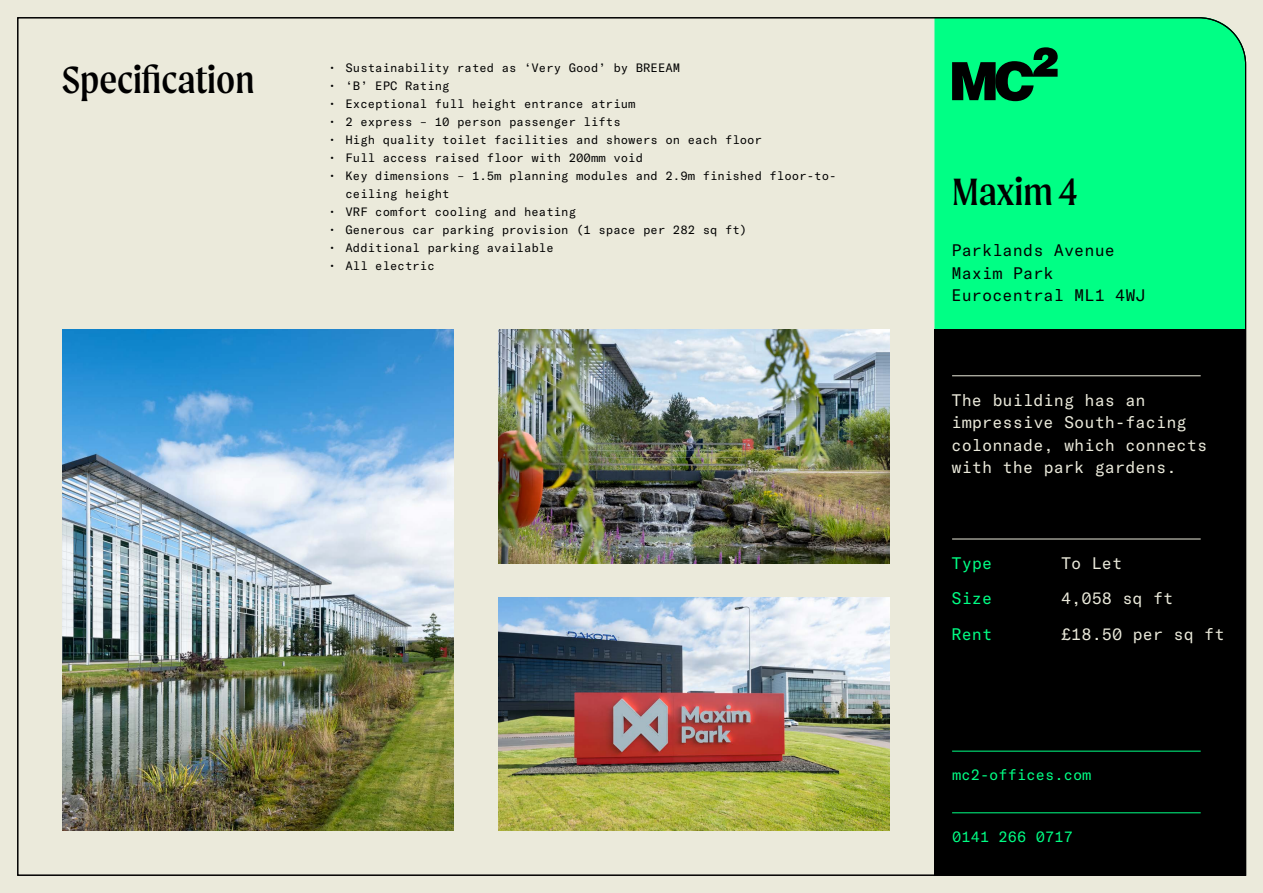
<style>
.page{position:relative;width:1263px;height:893px;background:#ebeadb}
.page>*{position:absolute;margin:0;border:0;box-sizing:border-box;transform-origin:0 0}
.t1{font:40.5px "Moret";color:#000}
.t2{font:16.5px/22.5px "GT America Mono";color:#ebeadb}
.t3{font:16.5px/22.5px "GT America Mono";color:#000}
.t4{font:16.5px "GT America Mono";color:#00ff85}
.t5{font:15px "GT America Mono";color:#00ff85}
.t6{font:12px/18px "GT America Mono";color:#000}
</style>
<div class="page">
<img style="left:17px;top:17px;width:1230px;height:859px">
<hr style="left:952px;top:375px;width:249px;height:1px;background:#ebeadb">
<hr style="left:952px;top:539px;width:249px;height:1px;background:#ebeadb">
<hr style="left:952px;top:751px;width:249px;height:1px;background:#00ff85">
<hr style="left:952px;top:812px;width:249px;height:1px;background:#00ff85">
<h1 class="t1" style="left:62px;top:57px;width:193px">Specification</h1>
<p class="t6" style="left:328px;top:59px;width:353px">• Sustainability rated as ‘Very Good’ by BREEAM</p>
<p class="t6" style="left:328px;top:77px;width:123px">• ‘B’ EPC Rating</p>
<p class="t6" style="left:328px;top:95px;width:309px">• Exceptional full height entrance atrium</p>
<p class="t6" style="left:328px;top:113px;width:294px">• 2 express – 10 person passenger lifts</p>
<p class="t6" style="left:328px;top:131px;width:435px">• High quality toilet facilities and showers on each floor</p>
<p class="t6" style="left:328px;top:149px;width:316px">• Full access raised floor with 200mm void</p>
<p class="t6" style="left:345px;top:167px;width:493px;text-indent:-17px">• Key dimensions – 1.5m planning modules and 2.9m finished floor-to&shy;ceiling height</p>
<p class="t6" style="left:328px;top:203px;width:249px">• VRF comfort cooling and heating</p>
<p class="t6" style="left:328px;top:221px;width:420px">• Generous car parking provision (1 space per 282 sq ft)</p>
<p class="t6" style="left:328px;top:239px;width:227px">• Additional parking available</p>
<p class="t6" style="left:328px;top:257px;width:108px">• All electric</p>
<h1 class="t1" style="left:952px;top:169px;width:127px">Maxim 4</h1>
<h2 class="t3" style="left:951px;top:239px;width:196px">Parklands Avenue<br>Maxim Park<br>Eurocentral ML1 4WJ</h2>
<h2 class="t2" style="left:951px;top:389px;width:257px">The building has an impressive South-facing colonnade, which connects with the park gardens.</h2>
<h2 class="t4" style="left:951px;top:554px;width:42px">Type</h2>
<h2 class="t2" style="left:1061px;top:552px;width:63px">To Let</h2>
<h2 class="t4" style="left:951px;top:589px;width:42px">Size</h2>
<h2 class="t2" style="left:1061px;top:587px;width:114px">4,058 sq ft</h2>
<h2 class="t4" style="left:951px;top:624px;width:42px">Rent</h2>
<h2 class="t2" style="left:1061px;top:623px;width:165px">£18.50 per sq ft</h2>
<p class="t5" style="left:952px;top:766px;width:141px">mc2-offices.com</p>
<p class="t5" style="left:952px;top:829px;width:122px">0141 266 0717</p>
</div>
